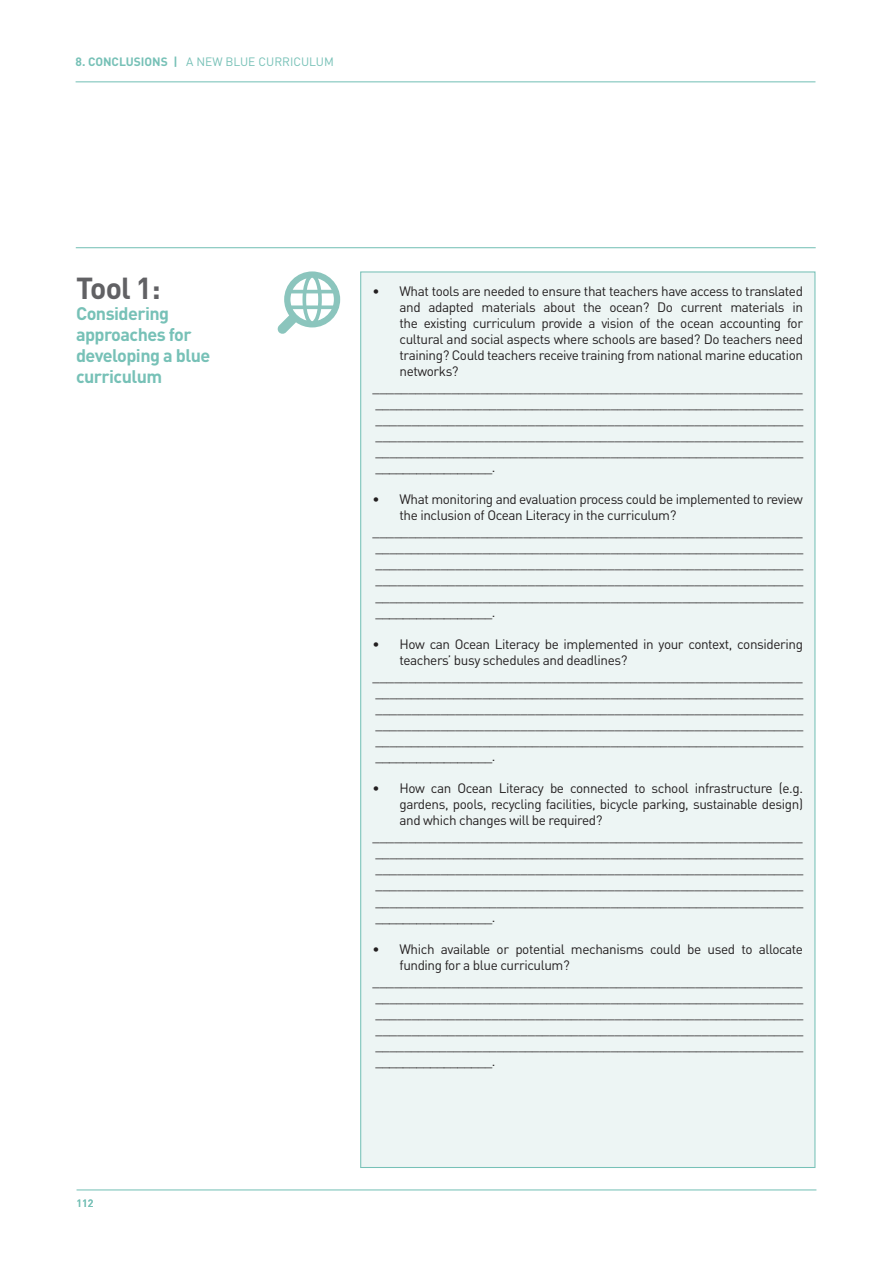
<style>
.page{position:relative;width:893px;height:1263px;background:#fff}
.page>*{position:absolute;margin:0;border:0;box-sizing:border-box;transform-origin:0 0}
.t1{font:700 30px "DINOT";color:#616164}
.t2{font:700 18px/21px "DINOT";letter-spacing:-.03em;color:#77c1b7}
.t3{font:13.5px/16px "DINOT";letter-spacing:-.03em;color:#231f20;text-align:justify}
.t4{font:12px "DINOT";color:#77c1b7}
.t5{font:500 10.5px "DINOT";color:#77c1b7}
.s1{font-weight:700}
</style>
<div class="page">
<hr style="left:77px;top:1189px;width:739px;height:1px;background:#77c1b7">
<hr style="left:76px;top:81px;width:739px;height:1px;background:#77c1b7">
<div style="left:360px;top:271px;width:455px;height:897px;background:#edf5f4;border:1px solid #77c1b7"></div>
<hr style="left:76px;top:247px;width:740px;height:1px;background:#77c1b7">
<svg style="left:277px;top:271px;width:63px;height:63px"></svg>
<p class="t4" style="left:76px;top:55px;width:260px"><span class="s1">8. CONCLUSIONS |</span> A NEW BLUE CURRICULUM</p>
<p class="t1" style="left:76px;top:268px;width:86px">Tool 1:</p>
<p class="t2" style="left:76px;top:302px;width:136px">Considering approaches for developing a blue curriculum</p>
<p class="t5" style="left:77px;top:1196px;width:18px">112</p>
<p class="t3" style="left:399px;top:282px;width:405px;text-indent:-27px">• What tools are needed to ensure that teachers have access to translated and adapted materials about the ocean? Do current materials in the existing curriculum provide a vision of the ocean accounting for cultural and social aspects where schools are based? Do teachers need training? Could teachers receive training from national marine education networks?</p>
<p class="t3" style="left:372px;top:379px;width:432px">____________________________________________________________ ____________________________________________________________ ___________________________________________________________ ___________________________________________________________ ____________________________________________________________ _________________.</p>
<p class="t3" style="left:399px;top:491px;width:405px;text-indent:-27px">• What monitoring and evaluation process could be implemented to review the inclusion of Ocean Literacy in the curriculum?</p>
<p class="t3" style="left:372px;top:523px;width:432px">____________________________________________________________ ____________________________________________________________ ___________________________________________________________ ___________________________________________________________ ____________________________________________________________ _________________.</p>
<p class="t3" style="left:399px;top:635px;width:405px;text-indent:-27px">• How can Ocean Literacy be implemented in your context, considering teachers’ busy schedules and deadlines?</p>
<p class="t3" style="left:372px;top:668px;width:432px">____________________________________________________________ ____________________________________________________________ ___________________________________________________________ ___________________________________________________________ ____________________________________________________________ _________________.</p>
<p class="t3" style="left:399px;top:780px;width:405px;text-indent:-27px">• How can Ocean Literacy be connected to school infrastructure (e.g. gardens, pools, recycling facilities, bicycle parking, sustainable design) and which changes will be required?</p>
<p class="t3" style="left:372px;top:828px;width:432px">____________________________________________________________ ____________________________________________________________ ___________________________________________________________ ___________________________________________________________ ____________________________________________________________ _________________.</p>
<p class="t3" style="left:399px;top:940px;width:405px;text-indent:-27px">• Which available or potential mechanisms could be used to allocate funding for a blue curriculum?</p>
<p class="t3" style="left:372px;top:973px;width:432px">____________________________________________________________ ____________________________________________________________ ___________________________________________________________ ___________________________________________________________ ____________________________________________________________ _________________.</p>
</div>
